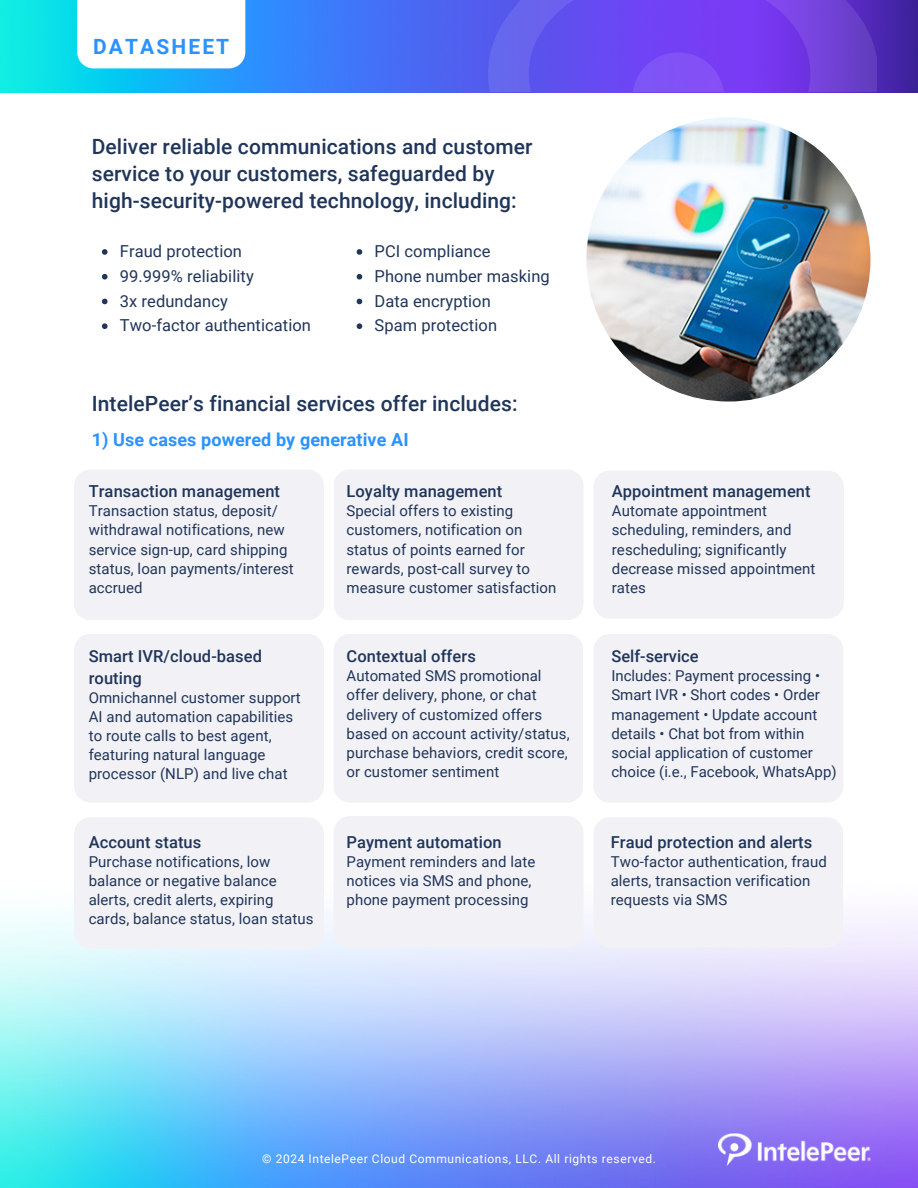
<style>
.page{position:relative;width:918px;height:1188px;background:#fff}
.page>*{position:absolute;margin:0;border:0;box-sizing:border-box;transform-origin:0 0}
.t1{font:500 21px/27px "Roboto";letter-spacing:.005em;color:#20355a}
.t2{font:700 21px "Roboto";letter-spacing:.1em;color:#2b92ff}
.t3{font:700 18px "Roboto";letter-spacing:.005em;color:#2b92ff}
.t4{font:500 16.5px/21.3px "Roboto";letter-spacing:.005em;color:#20355a}
.t5{font:16.5px "Roboto";letter-spacing:.005em;color:#20355a}
.t6{font:15px/19.2px "Roboto";letter-spacing:.005em;color:#20355a}
.t7{font:12px "Roboto";letter-spacing:.05em;color:#fff}
</style>
<div class="page">
<img style="left:0;top:825px;width:918px;height:363px">
<img style="left:0;top:0;width:918px;height:92px">
<svg style="left:488px;top:0;width:388px;height:91px;background:#6d47eb"></svg>
<img style="left:718px;top:1133px;width:152px;height:33px">
<svg style="left:77px;top:0;width:168px;height:68px"></svg>
<div style="left:74px;top:469px;width:250px;height:151px;background:#f2f2f6;border-radius:16px"></div>
<div style="left:593px;top:471px;width:251px;height:148px;background:#f2f2f6;border-radius:16px"></div>
<div style="left:593px;top:817px;width:250px;height:131px;background:#f2f2f6;border-radius:16px"></div>
<div style="left:334px;top:634px;width:249px;height:169px;background:#f2f2f6;border-radius:16px"></div>
<div style="left:593px;top:634px;width:251px;height:169px;background:#f2f2f6;border-radius:16px"></div>
<div style="left:74px;top:634px;width:250px;height:169px;background:#f2f2f6;border-radius:16px"></div>
<div style="left:74px;top:817px;width:250px;height:132px;background:#f2f2f6;border-radius:16px"></div>
<div style="left:334px;top:816px;width:249px;height:132px;background:#f2f2f6;border-radius:16px"></div>
<div style="left:334px;top:469px;width:249px;height:151px;background:#f2f2f6;border-radius:16px"></div>
<img style="left:586px;top:117px;width:284px;height:285px;border-radius:50%">
<svg style="left:102px;top:249px;width:6px;height:6px"></svg>
<svg style="left:102px;top:274px;width:6px;height:6px"></svg>
<svg style="left:102px;top:299px;width:6px;height:5px"></svg>
<svg style="left:102px;top:323px;width:6px;height:6px"></svg>
<svg style="left:357px;top:249px;width:5px;height:6px"></svg>
<svg style="left:357px;top:274px;width:5px;height:6px"></svg>
<svg style="left:357px;top:299px;width:5px;height:5px"></svg>
<svg style="left:357px;top:323px;width:5px;height:6px"></svg>
<p class="t2" style="left:93px;top:35px;width:137px">DATASHEET</p>
<h5 class="t1" style="left:92px;top:133px;width:442px">Deliver reliable communications and customer service to your customers, safeguarded by high-security-powered technology, including:</h5>
<h5 class="t5" style="left:120px;top:242px;width:124px">Fraud protection</h5>
<h5 class="t5" style="left:120px;top:266px;width:136px">99.999% reliability</h5>
<h5 class="t5" style="left:120px;top:291px;width:110px">3x redundancy</h5>
<p class="t5" style="left:120px;top:316px;width:193px">Two-factor authentication</p>
<h5 class="t5" style="left:375px;top:242px;width:117px">PCI compliance</h5>
<h5 class="t5" style="left:375px;top:266px;width:177px">Phone number masking</h5>
<h5 class="t5" style="left:375px;top:291px;width:118px">Data encryption</h5>
<p class="t5" style="left:375px;top:316px;width:124px">Spam protection</p>
<p class="t1" style="left:92px;top:390px;width:427px">IntelePeer’s financial services offer includes:</p>
<h5 class="t3" style="left:92px;top:429px;width:318px">1) Use cases powered by generative AI</h5>
<p class="t4" style="left:89px;top:481px;width:193px">Transaction management</p>
<p class="t6" style="left:89px;top:502px;width:207px">Transaction status, deposit/ withdrawal notifications, new service sign-up, card shipping status, loan payments/interest accrued</p>
<p class="t4" style="left:89px;top:646px;width:175px">Smart IVR/cloud-based routing</p>
<p class="t6" style="left:89px;top:688px;width:213px">Omnichannel customer support<br>AI and automation capabilities to route calls to best agent, featuring natural language processor (NLP) and live chat</p>
<h2 class="t4" style="left:89px;top:832px;width:114px">Account status</h2>
<h2 class="t6" style="left:89px;top:852px;width:226px">Purchase notifications, low balance or negative balance alerts, credit alerts, expiring cards, balance status, loan status</h2>
<h5 class="t4" style="left:347px;top:481px;width:157px">Loyalty management</h5>
<h5 class="t6" style="left:347px;top:502px;width:211px">Special offers to existing customers, notification on status of points earned for rewards, post-call survey to measure customer satisfaction</h5>
<p class="t4" style="left:347px;top:646px;width:131px">Contextual offers</p>
<p class="t6" style="left:347px;top:667px;width:225px">Automated SMS promotional offer delivery, phone, or chat delivery of customized offers based on account activity/status, purchase behaviors, credit score, or customer sentiment</p>
<h3 class="t4" style="left:347px;top:832px;width:157px">Payment automation</h3>
<h3 class="t6" style="left:347px;top:852px;width:190px">Payment reminders and late notices via SMS and phone, phone payment processing</h3>
<p class="t4" style="left:612px;top:481px;width:200px">Appointment management</p>
<p class="t6" style="left:612px;top:502px;width:205px">Automate appointment scheduling, reminders, and rescheduling; significantly decrease missed appointment rates</p>
<p class="t4" style="left:611px;top:646px;width:89px">Self-service</p>
<p class="t6" style="left:611px;top:667px;width:227px">Includes: Payment processing •<br>Smart IVR • Short codes • Order management • Update account details • Chat bot from within social application of customer choice (i.e., Facebook, WhatsApp)</p>
<p class="t4" style="left:611px;top:832px;width:203px">Fraud protection and alerts</p>
<p class="t6" style="left:611px;top:852px;width:218px">Two-factor authentication, fraud alerts, transaction verification requests via SMS</p>
<p class="t7" style="left:262px;top:1152px;width:395px">© 2024 IntelePeer Cloud Communications, LLC. All rights reserved.</p>
</div>
